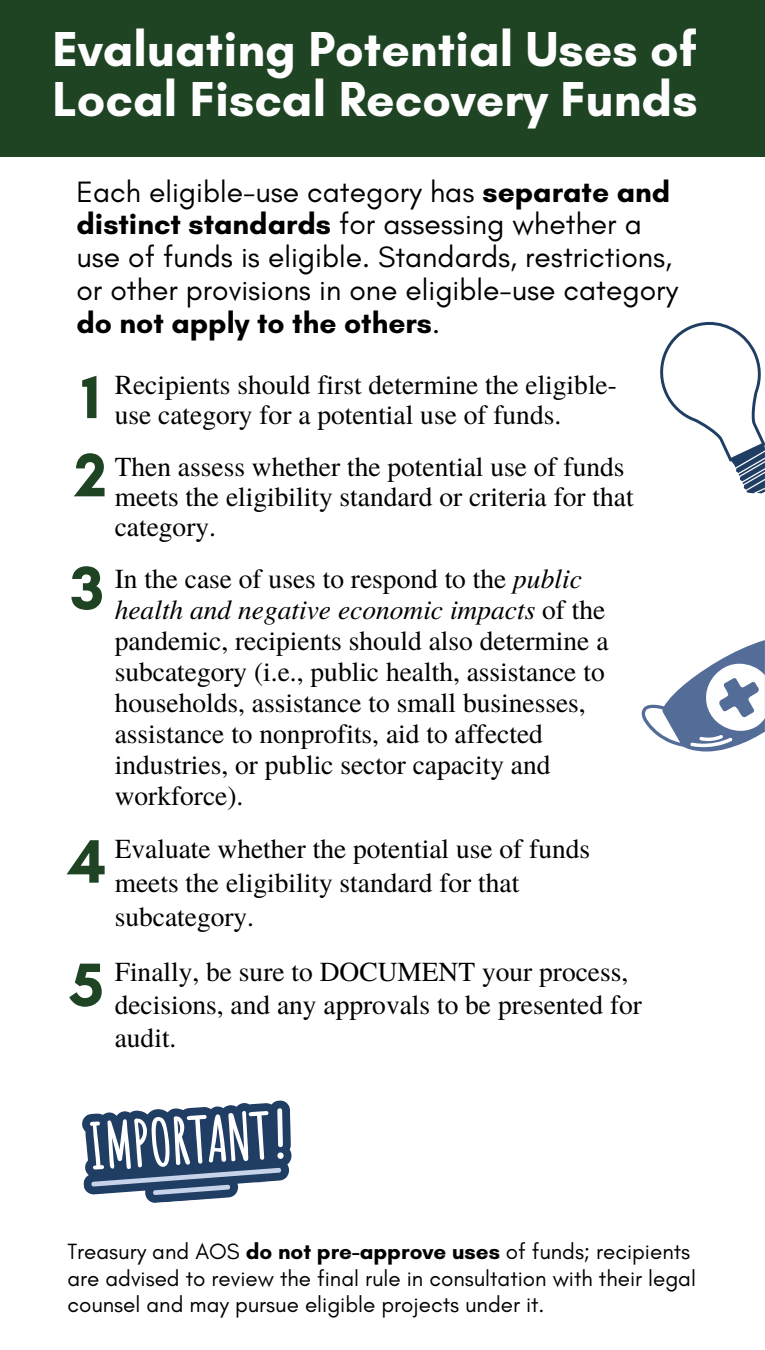
<style>
.page{position:relative;width:765px;height:1350px;background:#fff}
.page>*{position:absolute;margin:0;border:0;box-sizing:border-box;transform-origin:0 0}
.t1{font:700 62.5px/113px "Glacial Indifference";color:#1f4423}
.t2{font:700 62.38px "Glacial Indifference";color:#1f4423}
.t3{font:700 50px/49.8px "Glacial Indifference";color:#fefeff}
.t4{font:30px/32.8px "Glacial Indifference";color:#000}
.t5{font:27.5px/31px "Te X Gyre Termes";color:#000}
.t6{font:22.5px/26.2px "Glacial Indifference";color:#000}
.s1{font-weight:700}
.s2{font-style:italic}
</style>
<div class="page">
<div style="left:0;top:0;width:765px;height:156px;background:#1f4423"></div>
<svg style="left:660px;top:322px;width:105px;height:172px"></svg>
<svg style="left:641px;top:640px;width:124px;height:112px"></svg>
<svg style="left:82px;top:1100px;width:210px;height:103px"></svg>
<h3 class="t3" style="left:53px;top:24px;width:647px">Evaluating Potential Uses of<br>Local Fiscal Recovery Funds</h3>
<p class="t4" style="left:76px;top:175px;width:603px">Each eligible-use category has <span class="s1">separate and distinct standards</span> for assessing whether a use of funds is eligible. Standards, restrictions, or other provisions in one eligible-use category <span class="s1">do not apply to the others</span>.</p>
<h2 class="t2" style="left:82px;top:359px;width:20px">1</h2>
<h1 class="t1" style="left:70px;top:418px;width:38px">2<br>3</h1>
<h1 class="t1" style="left:68px;top:804px;width:39px">4</h1>
<h1 class="t1" style="left:70px;top:928px;width:36px">5</h1>
<p class="t5" style="left:115px;top:369px;width:504px;line-height:30px">Recipients should first determine the eligible&shy;use category for a potential use of funds.</p>
<p class="t5" style="left:115px;top:450px;width:520px;line-height:30px">Then assess whether the potential use of funds meets the eligibility standard or criteria for that category.</p>
<p class="t5" style="left:115px;top:562px;width:495px">In the case of uses to respond to the <span class="s2">public health and negative economic impacts</span> of the pandemic, recipients should also determine a subcategory (i.e., public health, assistance to households, assistance to small businesses, assistance to nonprofits, aid to affected industries, or public sector capacity and workforce).</p>
<p class="t5" style="left:115px;top:831px;width:477px;line-height:33.8px">Evaluate whether the potential use of funds meets the eligibility standard for that subcategory.</p>
<p class="t5" style="left:115px;top:954px;width:529px;line-height:32.8px">Finally, be sure to DOCUMENT your process, decisions, and any approvals to be presented for audit.</p>
<p class="t6" style="left:67px;top:1238px;width:630px">Treasury and AOS <span class="s1">do not pre-approve uses</span> of funds; recipients are advised to review the final rule in consultation with their legal counsel and may pursue eligible projects under it.</p>
</div>
